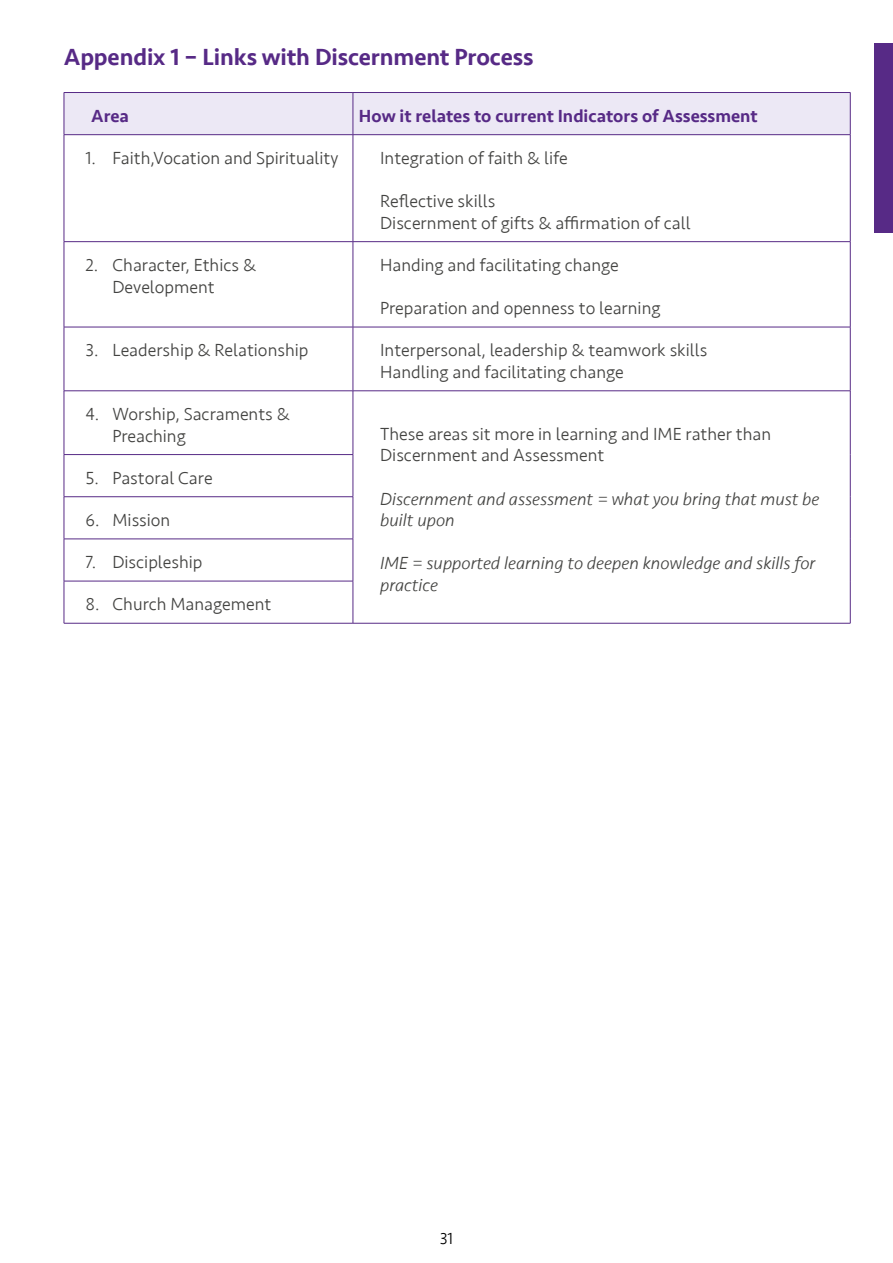
<style>
.page{position:relative;width:893px;height:1263px;background:#fff}
.page>*{position:absolute;margin:0;border:0;box-sizing:border-box;transform-origin:0 0}
.t1{font:500 24px "Seravek";letter-spacing:-.005em;color:#572a86}
.t2{font:300 18px/21.6px "Seravek";color:#434341}
.t3{font:italic 300 18px/21.6px "Seravek";color:#434341}
.t4{font:500 18px "Seravek";color:#572a86}
.t5{font:300 16.5px "Seravek";color:#000}
</style>
<div class="page">
<div style="left:65px;top:93px;width:785px;height:41px;background:#ece8f5"></div>
<hr style="left:64px;top:92px;width:289px;height:1px;background:#572a86">
<hr style="left:64px;top:93px;width:1px;height:41px;background:#572a86">
<hr style="left:353px;top:92px;width:497px;height:1px;background:#572a86">
<hr style="left:353px;top:93px;width:1px;height:41px;background:#572a86">
<hr style="left:850px;top:93px;width:1px;height:41px;background:#572a86">
<hr style="left:64px;top:134px;width:289px;height:1px;background:#572a86">
<hr style="left:64px;top:135px;width:1px;height:106px;background:#572a86">
<hr style="left:353px;top:134px;width:497px;height:1px;background:#572a86">
<hr style="left:353px;top:135px;width:1px;height:106px;background:#572a86">
<hr style="left:850px;top:135px;width:1px;height:106px;background:#572a86">
<hr style="left:64px;top:241px;width:289px;height:1px;background:#572a86">
<hr style="left:64px;top:242px;width:1px;height:85px;background:#572a86">
<hr style="left:353px;top:241px;width:497px;height:1px;background:#572a86">
<hr style="left:353px;top:242px;width:1px;height:85px;background:#572a86">
<hr style="left:850px;top:242px;width:1px;height:85px;background:#572a86">
<hr style="left:64px;top:327px;width:289px;height:1px;background:#572a86">
<hr style="left:64px;top:327px;width:1px;height:64px;background:#572a86">
<hr style="left:353px;top:327px;width:497px;height:1px;background:#572a86">
<hr style="left:353px;top:327px;width:1px;height:64px;background:#572a86">
<hr style="left:850px;top:327px;width:1px;height:64px;background:#572a86">
<hr style="left:64px;top:390px;width:289px;height:1px;background:#572a86">
<hr style="left:64px;top:391px;width:1px;height:63px;background:#572a86">
<hr style="left:353px;top:390px;width:497px;height:1px;background:#572a86">
<hr style="left:353px;top:391px;width:1px;height:63px;background:#572a86">
<hr style="left:850px;top:391px;width:1px;height:64px;background:#572a86">
<hr style="left:850px;top:455px;width:1px;height:42px;background:#572a86">
<hr style="left:850px;top:497px;width:1px;height:42px;background:#572a86">
<hr style="left:850px;top:539px;width:1px;height:42px;background:#572a86">
<hr style="left:850px;top:581px;width:1px;height:42px;background:#572a86">
<hr style="left:353px;top:623px;width:497px;height:1px;background:#572a86">
<hr style="left:64px;top:454px;width:289px;height:1px;background:#572a86">
<hr style="left:64px;top:455px;width:1px;height:41px;background:#572a86">
<hr style="left:353px;top:455px;width:1px;height:41px;background:#572a86">
<hr style="left:64px;top:496px;width:289px;height:1px;background:#572a86">
<hr style="left:64px;top:497px;width:1px;height:42px;background:#572a86">
<hr style="left:353px;top:497px;width:1px;height:42px;background:#572a86">
<hr style="left:64px;top:539px;width:289px;height:1px;background:#572a86">
<hr style="left:64px;top:539px;width:1px;height:42px;background:#572a86">
<hr style="left:353px;top:539px;width:1px;height:42px;background:#572a86">
<hr style="left:64px;top:581px;width:289px;height:1px;background:#572a86">
<hr style="left:64px;top:581px;width:1px;height:42px;background:#572a86">
<hr style="left:353px;top:581px;width:1px;height:42px;background:#572a86">
<hr style="left:64px;top:623px;width:289px;height:1px;background:#572a86">
<div style="left:875px;top:44px;width:18px;height:189px;background:#572a86"></div>
<h1 class="t1" style="left:64px;top:42px;width:471px">Appendix 1 – Links with Discernment Process</h1>
<p class="t4" style="left:91px;top:105px;width:39px">Area</p>
<p class="t4" style="left:359px;top:105px;width:400px">How it relates to current Indicators of Assessment</p>
<p class="t2" style="left:85px;top:148px;width:254px">1. Faith,Vocation and Spirituality</p>
<p class="t2" style="left:380px;top:148px;width:189px">Integration of faith &amp; life</p>
<p class="t2" style="left:380px;top:191px;width:312px">Reflective skills<br>Discernment of gifts &amp; affirmation of call</p>
<p class="t2" style="left:112px;top:255px;width:145px;text-indent:-27px">2. Character, Ethics &amp;<br>Development</p>
<p class="t2" style="left:380px;top:255px;width:240px">Handing and facilitating change</p>
<p class="t2" style="left:380px;top:298px;width:282px">Preparation and openness to learning</p>
<p class="t2" style="left:85px;top:340px;width:225px">3. Leadership &amp; Relationship</p>
<p class="t2" style="left:380px;top:340px;width:329px">Interpersonal, leadership &amp; teamwork skills<br>Handling and facilitating change</p>
<p class="t2" style="left:112px;top:404px;width:179px;text-indent:-27px">4. Worship, Sacraments &amp;<br>Preaching</p>
<p class="t2" style="left:380px;top:423px;width:392px">These areas sit more in learning and IME rather than<br>Discernment and Assessment</p>
<p class="t3" style="left:380px;top:488px;width:441px">Discernment and assessment = what you bring that must be built upon</p>
<p class="t3" style="left:380px;top:553px;width:437px">IME = supported learning to deepen knowledge and skills for practice</p>
<p class="t2" style="left:85px;top:467px;width:129px">5. Pastoral Care</p>
<p class="t2" style="left:85px;top:510px;width:86px">6. Mission</p>
<p class="t2" style="left:85px;top:552px;width:119px">7. Discipleship</p>
<p class="t2" style="left:85px;top:594px;width:187px">8. Church Management</p>
<p class="t5" style="left:440px;top:1229px;width:15px">31</p>
</div>
